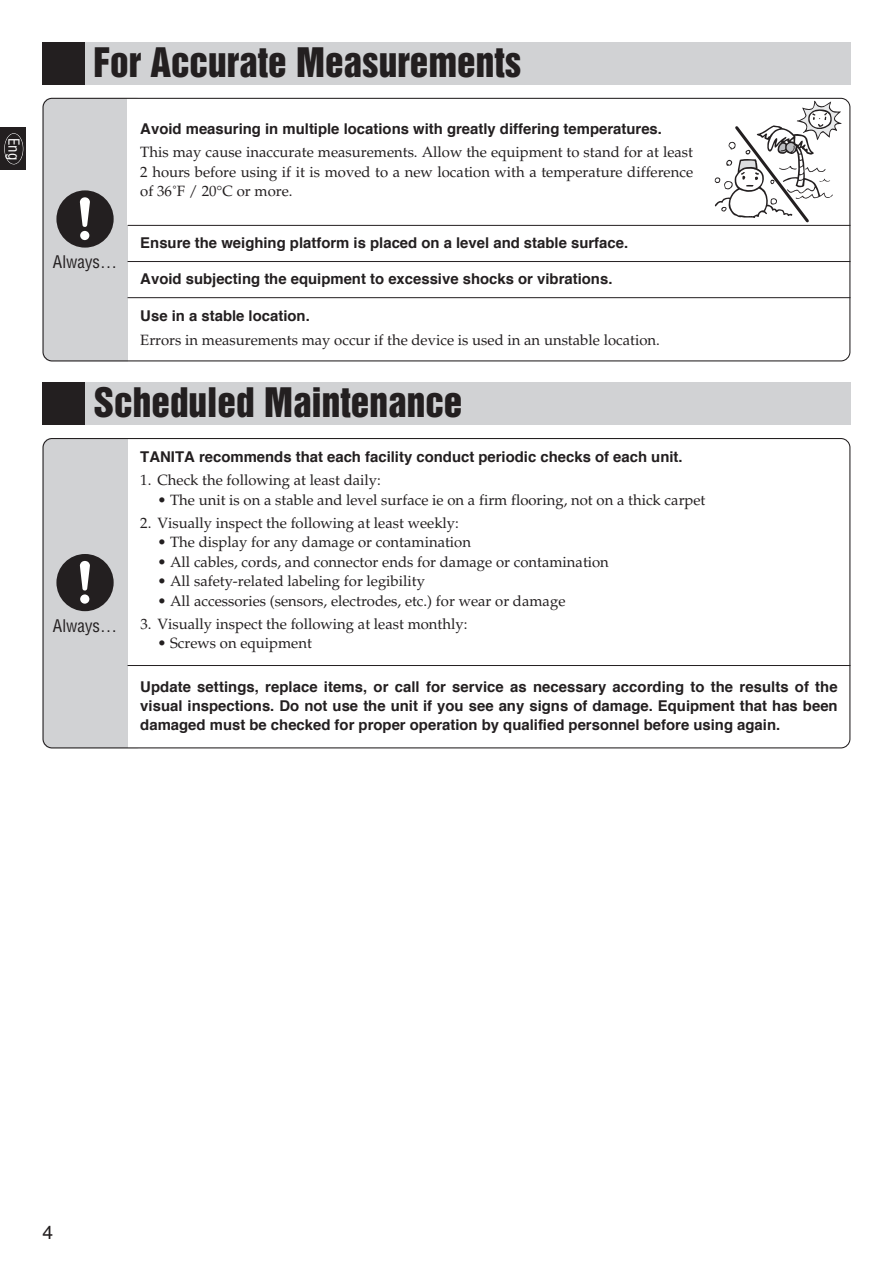
<style>
.page{position:relative;width:893px;height:1263px;background:#fff}
.page>*{position:absolute;margin:0;border:0;box-sizing:border-box;transform-origin:0 0}
.t1{font:37.2px "Helvetica Inserat";color:#231f20}
.t2{font:19.2px "Helvetica";color:#231f20}
.t3{font:condensed 16.95px "Helvetica";color:#231f20}
.t4{font:14.85px/19.4px "Palatino";color:#231f20;text-align:justify}
.t5{font:700 14.85px/19.2px "Helvetica";color:#231f20;text-align:justify}
.t6{font:condensed 14.85px "Helvetica";color:#fff}
</style>
<div class="page">
<div style="left:0;top:128px;width:26px;height:42px;background:#231f20"></div>
<div style="left:4px;top:133px;width:19px;height:31px;border:1px solid #fff;border-radius:50%"></div>
<div style="left:85px;top:43px;width:765px;height:42px;background:#d1d2d4"></div>
<div style="left:43px;top:43px;width:42px;height:42px;background:#231f20"></div>
<svg style="left:43px;top:98px;width:807px;height:263px"></svg>
<div style="left:85px;top:383px;width:765px;height:42px;background:#d1d2d4"></div>
<div style="left:43px;top:383px;width:42px;height:42px;background:#231f20"></div>
<svg style="left:43px;top:438px;width:807px;height:310px"></svg>
<p class="t6" style="left:22px;top:138px;width:24px;rotate:90deg">Eng</p>
<h1 class="t1" style="left:94px;top:47px;width:429px">For Accurate Measurements</h1>
<p class="t5" style="left:140px;top:121px;width:523px">Avoid measuring in multiple locations with greatly differing temperatures.</p>
<p class="t4" style="left:140px;top:144px;width:554px">This may cause inaccurate measurements. Allow the equipment to stand for at least 2 hours before using if it is moved to a new location with a temperature difference of 36˚F / 20°C or more.</p>
<p class="t5" style="left:140px;top:234px;width:489px">Ensure the weighing platform is placed on a level and stable surface.</p>
<p class="t3" style="left:53px;top:253px;width:66px">Always…</p>
<p class="t5" style="left:140px;top:270px;width:474px">Avoid subjecting the equipment to excessive shocks or vibrations.</p>
<p class="t5" style="left:140px;top:308px;width:171px">Use in a stable location.</p>
<p class="t4" style="left:140px;top:332px;width:521px">Errors in measurements may occur if the device is used in an unstable location.</p>
<h1 class="t1" style="left:94px;top:387px;width:370px">Scheduled Maintenance</h1>
<p class="t3" style="left:53px;top:616px;width:66px">Always…</p>
<p class="t5" style="left:140px;top:448px;width:544px">TANITA recommends that each facility conduct periodic checks of each unit.</p>
<p class="t4" style="left:140px;top:472px;width:242px">1. Check the following at least daily:</p>
<p class="t4" style="left:157px;top:491px;width:550px">• The unit is on a stable and level surface ie on a firm flooring, not on a thick carpet</p>
<p class="t4" style="left:140px;top:515px;width:320px">2. Visually inspect the following at least weekly:</p>
<p class="t4" style="left:157px;top:534px;width:315px">• The display for any damage or contamination</p>
<p class="t4" style="left:157px;top:554px;width:453px">• All cables, cords, and connector ends for damage or contamination</p>
<p class="t4" style="left:157px;top:573px;width:269px">• All safety-related labeling for legibility</p>
<p class="t4" style="left:157px;top:592px;width:410px">• All accessories (sensors, electrodes, etc.) for wear or damage</p>
<p class="t4" style="left:140px;top:616px;width:329px">3. Visually inspect the following at least monthly:</p>
<p class="t4" style="left:157px;top:635px;width:156px">• Screws on equipment</p>
<p class="t5" style="left:140px;top:678px;width:699px">Update settings, replace items, or call for service as necessary according to the results of the visual inspections. Do not use the unit if you see any signs of damage. Equipment that has been damaged must be checked for proper operation by qualified personnel before using again.</p>
<p class="t2" style="left:43px;top:1224px;width:12px">4</p>
</div>
